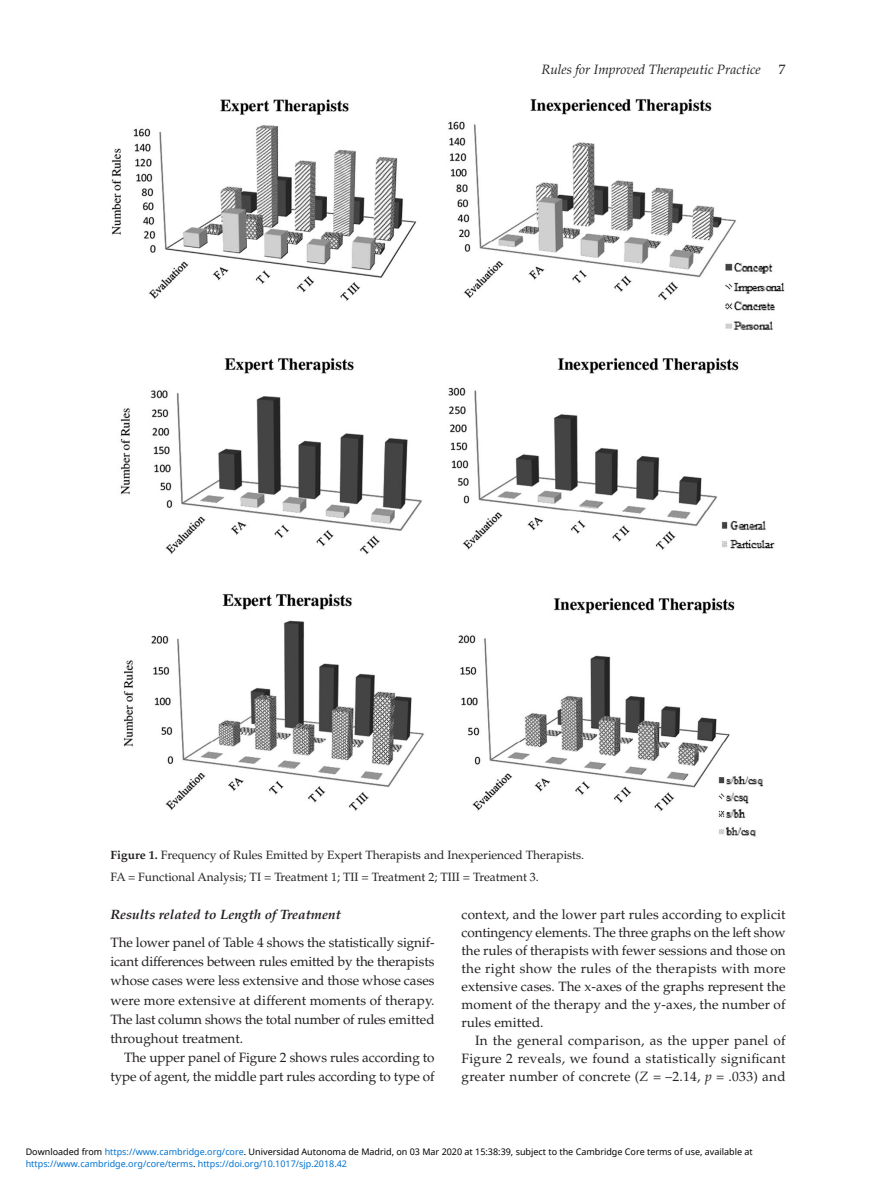
<style>
.page{position:relative;width:893px;height:1191px;background:#fff}
.page>*{position:absolute;margin:0;border:0;box-sizing:border-box;transform-origin:0 0}
.t1{font:13.5px/18px "Palatino";color:#231f20;text-align:justify}
.t2{font:italic 13.5px "Palatino";color:#231f20}
.t3{font:italic 700 13.5px "Palatino";color:#231f20}
.t4{font:12px/21.9px "Palatino";color:#231f20}
.t5{font:9px "Noto Sans";color:#000}
.t6{font:9px "Noto Sans";color:#0172cf}
.s1{font-weight:700}
.s2{font-style:italic}
.s3{color:#0172cf}
.s4{color:#000}
</style>
<div class="page">
<img style="left:112px;top:99px;width:672px;height:738px">
<p class="t2" style="left:541px;top:61px;width:221px">Rules for Improved Therapeutic Practice</p>
<p class="t1" style="left:779px;top:60px;width:8px">7</p>
<p class="t4" style="left:111px;top:844px;width:475px"><span class="s1">Figure 1.</span> Frequency of Rules Emitted by Expert Therapists and Inexperienced Therapists.<br>FA = Functional Analysis; TI = Treatment 1; TII = Treatment 2; TIII = Treatment 3.</p>
<p class="t3" style="left:111px;top:906px;width:232px">Results related to Length of Treatment</p>
<p class="t1" style="left:111px;top:933px;width:326px;line-height:19.2px">The lower panel of Table 4 shows the statistically signif&shy;icant differences between rules emitted by the therapists whose cases were less extensive and those whose cases were more extensive at different moments of therapy.<br>The last column shows the total number of rules emitted throughout treatment.</p>
<p class="t1" style="left:111px;top:1048px;width:326px;line-height:19.2px;text-align:right">The upper panel of Figure 2 shows rules according to type of agent, the middle part rules according to type of</p>
<p class="t1" style="left:462px;top:906px;width:326px">context, and the lower part rules according to explicit contingency elements. The three graphs on the left show the rules of therapists with fewer sessions and those on the right show the rules of the therapists with more extensive cases. The x-axes of the graphs represent the moment of the therapy and the y-axes, the number of rules emitted.</p>
<p class="t1" style="left:462px;top:1032px;width:326px;text-indent:14px">In the general comparison, as the upper panel of Figure 2 reveals, we found a statistically significant greater number of concrete (<span class="s2">Z</span> = –2.14, <span class="s2">p</span> = .033) and</p>
<p class="t5" style="left:26px;top:1145px;width:729px">Downloaded from <span class="s3">https://www.cambridge.org/core</span>. Universidad Autonoma de Madrid, on 03 Mar 2020 at 15:38:39, subject to the Cambridge Core terms of use, available at</p>
<p class="t6" style="left:26px;top:1157px;width:323px">https://www.cambridge.org/core/terms<span class="s4">.</span> https://doi.org/10.1017/sjp.2018.42</p>
</div>
